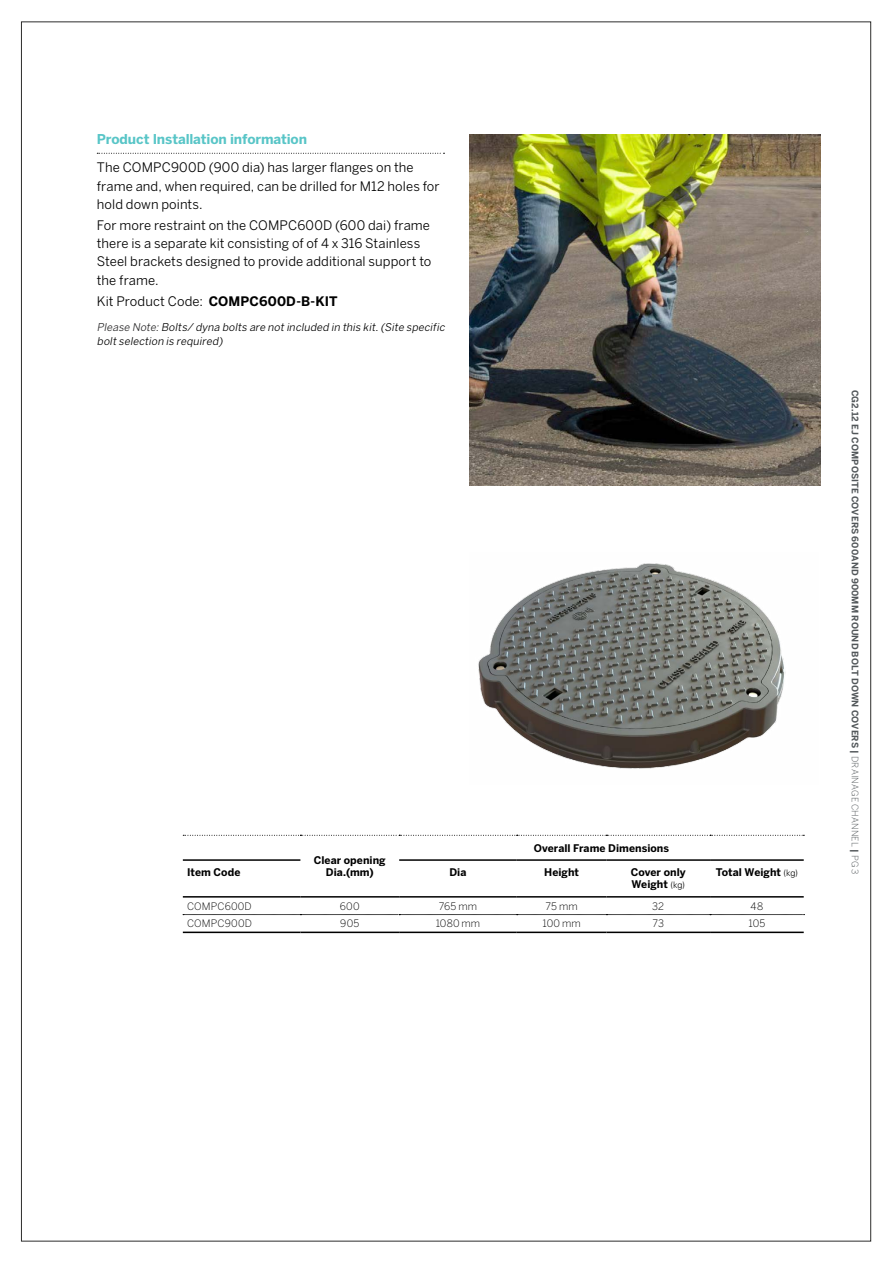
<style>
.page{position:relative;width:893px;height:1263px;background:#fff}
.page>*{position:absolute;margin:0;border:0;box-sizing:border-box;transform-origin:0 0}
.t1{font:700 13.5px "Benton Sans";letter-spacing:-.01em;color:#58c5c7}
.t2{font:13.05px/18.1px "Benton Sans";letter-spacing:.005em;color:#000}
.t3{font:italic 10.65px/14.2px "Benton Sans";color:#000}
.t4{font:700 10.5px/12px "Benton Sans";letter-spacing:.005em;color:#000;text-align:center}
.t5{font:300 10.2px "Benton Sans";letter-spacing:.015em;color:#000}
.t6{font:700 9px "Benton Sans";letter-spacing:.015em;color:#52575a}
.s1{font-weight:700}
.s2{color:#292829}
.s3{font-family:"Univers LT Std";font-weight:300;font-size:9px}
.s4{font-weight:300}
</style>
<div class="page">
<img style="left:469px;top:134px;width:352px;height:352px">
<img style="left:478px;top:563px;width:308px;height:206px">
<svg style="left:183px;top:914px;width:622px;height:1px"></svg>
<hr style="left:183px;top:931px;width:117px;height:2px;background:#000">
<hr style="left:300px;top:931px;width:99px;height:2px;background:#000">
<hr style="left:399px;top:931px;width:118px;height:2px;background:#000">
<hr style="left:517px;top:931px;width:89px;height:2px;background:#000">
<hr style="left:606px;top:931px;width:104px;height:2px;background:#000">
<hr style="left:710px;top:931px;width:94px;height:2px;background:#000">
<hr style="left:183px;top:896px;width:117px;height:1px;background:#000">
<hr style="left:399px;top:896px;width:118px;height:1px;background:#000">
<hr style="left:517px;top:896px;width:89px;height:1px;background:#000">
<hr style="left:606px;top:896px;width:104px;height:1px;background:#000">
<hr style="left:710px;top:896px;width:94px;height:1px;background:#000">
<hr style="left:183px;top:859px;width:117px;height:2px;background:#000">
<hr style="left:300px;top:896px;width:99px;height:1px;background:#000">
<svg style="left:183px;top:835px;width:621px;height:1px"></svg>
<hr style="left:399px;top:859px;width:118px;height:2px;background:#000">
<hr style="left:517px;top:859px;width:89px;height:2px;background:#000">
<hr style="left:606px;top:859px;width:104px;height:2px;background:#000">
<hr style="left:710px;top:859px;width:94px;height:2px;background:#000">
<svg style="left:97px;top:153px;width:347px;height:1px"></svg>
<p class="t1" style="left:97px;top:131px;width:212px">Product I nstallation information</p>
<p class="t2" style="left:97px;top:158px;width:344px">The COMPC900D (900 dia) has larger flanges on the frame and, when required, can be drilled for M12 holes for hold down points.</p>
<p class="t2" style="left:97px;top:216px;width:336px">For more restraint on the COMPC600D (600 dai) frame there is a separate kit consisting of of 4 x 316 Stainless Steel brackets designed to provide additional support to the frame.</p>
<p class="t2" style="left:97px;top:292px;width:235px">Kit Product Code: <span class="s1">COM PC600D-B-KIT</span></p>
<p class="t3" style="left:97px;top:320px;width:351px"><span class="s2">Please Note:</span>Bolts/ dyna bolts are notincluded in this kit.(Site specific boltselection is required)</p>
<p class="t4" style="left:534px;top:841px;width:137px">Overall Frame Dimensions</p>
<p class="t4" style="left:314px;top:854px;width:73px">Clear opening<br>Dia.(mm)</p>
<p class="t4" style="left:187px;top:866px;width:55px">Item Code</p>
<p class="t4" style="left:449px;top:866px;width:19px">Dia</p>
<p class="t4" style="left:544px;top:866px;width:36px">Height</p>
<p class="t4" style="left:631px;top:866px;width:56px;text-align:left">Cover only<br>Weight <span class="s3">(kg)</span></p>
<p class="t4" style="left:716px;top:866px;width:84px">Total Weight <span class="s3">(kg)</span></p>
<p class="t5" style="left:187px;top:900px;width:66px">COMPC600D</p>
<p class="t5" style="left:340px;top:900px;width:21px">600</p>
<p class="t5" style="left:439px;top:900px;width:40px">765 mm</p>
<p class="t5" style="left:545px;top:900px;width:34px">75 mm</p>
<p class="t5" style="left:652px;top:900px;width:13px">32</p>
<p class="t5" style="left:751px;top:900px;width:14px">48</p>
<p class="t5" style="left:187px;top:917px;width:66px">COMPC900D</p>
<p class="t5" style="left:340px;top:917px;width:20px">905</p>
<p class="t5" style="left:436px;top:917px;width:46px">1080 mm</p>
<p class="t5" style="left:542px;top:917px;width:40px">100 mm</p>
<p class="t5" style="left:652px;top:917px;width:13px">73</p>
<p class="t5" style="left:748px;top:917px;width:18px">105</p>
<p class="t6" style="left:860px;top:390px;width:486px;rotate:90deg">CG2.12 EJ Composite Covers 600and 900mm Round Bolt Down covers | <span class="s4">DRAINAGE CHANNEL</span> | <span class="s4">PG 3</span></p>
</div>
